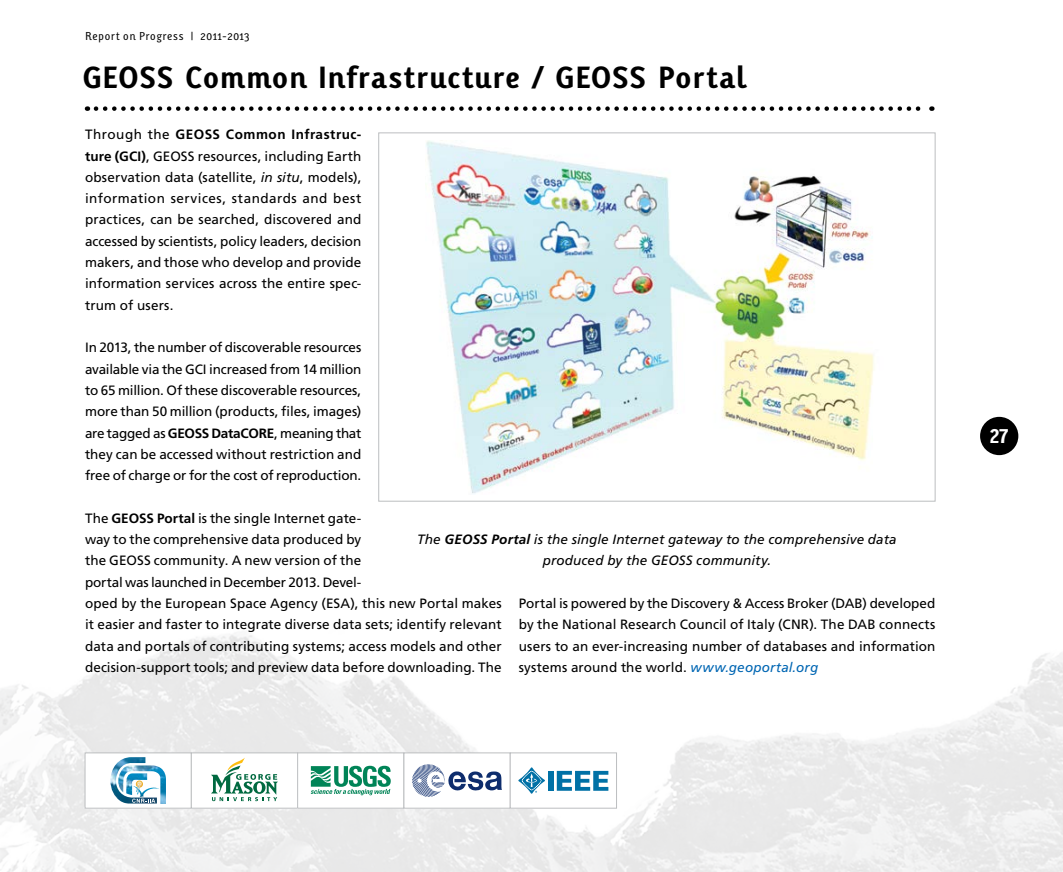
<style>
.page{position:relative;width:1063px;height:872px;background:#fff}
.page>*{position:absolute;margin:0;border:0;box-sizing:border-box;transform-origin:0 0}
.Page_title{font:700 30px "Karbid";color:#000}
.t1{font:19.5px "Karbid Bold Figures";color:#fff}
.Plain_text{font:13.5px/21.3px "Frutiger LT Pro";letter-spacing:.005em;color:#000;text-align:justify}
.t2{font:italic 13.5px/21.3px "Frutiger LT Pro";letter-spacing:.005em;color:#000;text-align:center}
.t3{font:11.25px "Karbid";letter-spacing:.015em;color:#000}
.s1{font-weight:700}
.s2{font-style:italic}
.s3{font-style:italic;color:#0066b3}
</style>
<div class="page">
<img style="left:0;top:407px;width:1063px;height:465px">
<svg style="left:96px;top:106px;width:836px;height:5px"></svg>
<div style="left:980px;top:417px;width:38px;height:38px;background:#000;border-radius:50%"></div>
<div style="left:379px;top:133px;width:556px;height:368px;background:#fff"></div>
<img style="left:426px;top:141px;width:448px;height:353px">
<div style="left:85px;top:753px;width:106px;height:55px;background:#fff"></div>
<img style="left:125px;top:766px;width:41px;height:38px">
<img style="left:110px;top:757px;width:47px;height:46px">
<svg style="left:132px;top:781px;width:27px;height:21px"></svg>
<div style="left:85px;top:752px;width:107px;height:56px;border:1px solid #bcbec0"></div>
<div style="left:191px;top:753px;width:107px;height:55px;background:#fff"></div>
<svg style="left:211px;top:757px;width:67px;height:44px"></svg>
<div style="left:191px;top:752px;width:107px;height:56px;border:1px solid #bcbec0"></div>
<div style="left:298px;top:753px;width:106px;height:55px;background:#fff"></div>
<svg style="left:311px;top:765px;width:80px;height:30px"></svg>
<div style="left:297px;top:752px;width:107px;height:56px;border:1px solid #bcbec0"></div>
<div style="left:404px;top:753px;width:106px;height:55px;background:#fff"></div>
<svg style="left:412px;top:764px;width:90px;height:32px"></svg>
<div style="left:404px;top:752px;width:107px;height:56px;border:1px solid #bcbec0"></div>
<div style="left:510px;top:753px;width:107px;height:55px;background:#fff"></div>
<div style="left:548px;top:771px;width:6px;height:19px;background:#0071a6"></div>
<svg style="left:557px;top:771px;width:51px;height:19px"></svg>
<svg style="left:518px;top:767px;width:27px;height:26px"></svg>
<div style="left:510px;top:752px;width:107px;height:56px;border:1px solid #bcbec0"></div>
<p class="t3" style="left:85px;top:29px;width:166px">Report on Progress | 2011-2013</p>
<p class="Page_title" style="left:82px;top:58px;width:666px">GEOSS Common Infrastructure / GEOSS Portal</p>
<p class="Plain_text" style="left:85px;top:124px;width:278px">Through the <span class="s1">GEOSS Common Infrastruc&shy;ture (GCI)</span>, GEOSS resources, including Earth observation data (satellite, <span class="s2">in situ</span>, models), information services, standards and best practices, can be searched, discovered and accessed by scientists, policy leaders, decision makers, and those who develop and provide information services across the entire spec&shy;trum of users.</p>
<p class="Plain_text" style="left:85px;top:337px;width:278px">In 2013, the number of discoverable resources available via the GCI increased from 14 million to 65 million. Of these discoverable resources, more than 50 million (products, files, images) are tagged as <span class="s1">GEOSS DataCORE</span>, meaning that they can be accessed without restriction and free of charge or for the cost of reproduction.</p>
<p class="Plain_text" style="left:85px;top:507px;width:418px;text-align:left">The <span class="s1">GEOSS Portal</span> is the single Internet gate-<br>way to the comprehensive data produced by<br>the GEOSS community. A new version of the<br>portal was launched in December 2013. Devel-<br>oped by the European Space Agency (ESA), this new Portal makes it easier and faster to integrate diverse data sets; identify relevant data and portals of contributing systems; access models and other decision-support tools; and preview data before downloading. The</p>
<p class="t2" style="left:417px;top:529px;width:481px">The <span class="s1">GEOSS Portal</span> is the single Internet gateway to the comprehensive data produced by the GEOSS community.</p>
<p class="Plain_text" style="left:519px;top:593px;width:418px">Portal is powered by the Discovery &amp; Access Broker (DAB) developed by the National Research Council of Italy (CNR). The DAB connects users to an ever-increasing number of databases and information systems around the world. <span class="s3">www.geoportal.org</span></p>
<h2 class="t1" style="left:989px;top:425px;width:21px">27</h2>
</div>
